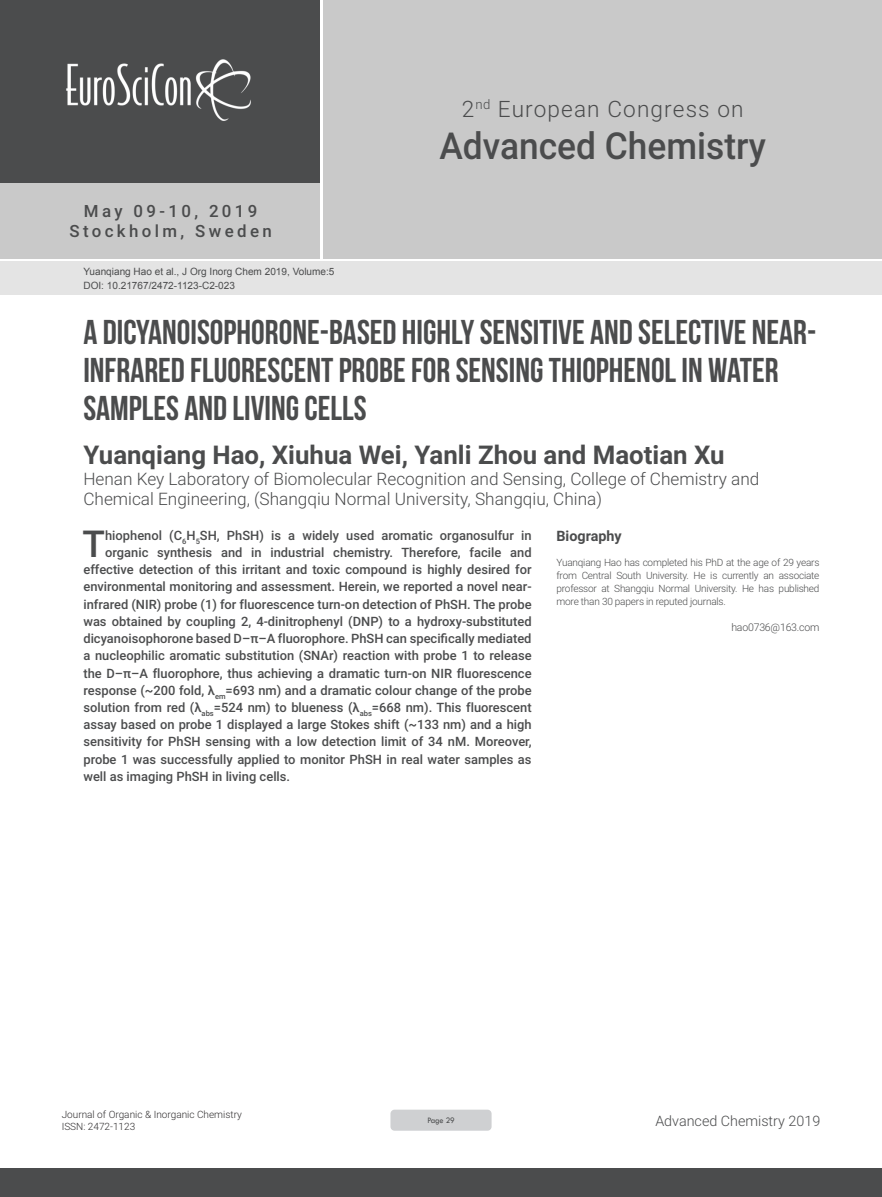
<style>
.page{position:relative;width:882px;height:1197px;background:#fff}
.page>*{position:absolute;margin:0;border:0;box-sizing:border-box;transform-origin:0 0}
.Abstract{font:500 37.1px "Roboto";color:#4b4c4d;scale:.95 1}
.Abstract-2{font:500 37.1px "Roboto";color:#4b4c4d}
.t1{font:34.48px/37.8px "Bebas Neue";color:#4b4c4d}
.t2{font:700 25.9px "Roboto";color:#4b4c4d}
.t3{font:300 22.57px "Roboto";letter-spacing:.05em;color:#4b4c4d}
.t4{font:300 17.15px/20.7px "Roboto";color:#4b4c4d}
.t5{font:500 16.8px/20.3px "Roboto";letter-spacing:.2em;color:#4b4c4d;text-align:center}
.t6{font:300 14.35px "Roboto";color:#4b4c4d}
.Bio_Heading{font:700 14.35px "Roboto";color:#4b4c4d}
.Abstract-3{font:500 12.95px "Roboto";color:#4b4c4d}
.Biography{font:300 10.5px "Roboto";letter-spacing:-.02em;color:#4b4c4d}
.Biography-2{font:300 9.97px/13px "Roboto";letter-spacing:-.02em;color:#4b4c4d;text-align:justify}
.t7{font:9.97px "Arial";color:#4b4c4d}
.t8{font:300 9.97px/12.1px "Roboto";color:#312f30}
.t9{font:8.58px "Tw Cen";letter-spacing:-.02em;color:#4b4c4d;scale:.95 1}
</style>
<div class="page">
<div style="left:0;top:0;width:319px;height:183px;background:#4b4c4d"></div>
<div style="left:1px;top:183px;width:319px;height:76px;background:#c9c9c9"></div>
<div style="left:323px;top:0;width:559px;height:259px;background:#c9c9c9"></div>
<img style="left:66px;top:59px;width:185px;height:62px">
<div style="left:0;top:1168px;width:882px;height:29px;background:#4b4c4d"></div>
<div style="left:1px;top:261px;width:881px;height:33px;background:#e4e4e4"></div>
<div style="left:390px;top:1110px;width:102px;height:21px;background:#cfd0d2;border-radius:4px"></div>
<p class="t5" style="left:70px;top:200px;width:204px">May 09-10, 2019<br>Stockholm, Sweden</p>
<p class="t7" style="left:83px;top:265px;width:253px">Yuanqiang Hao et al., J Org Inorg Chem 2019, Volume:5</p>
<p class="t7" style="left:83px;top:279px;width:153px">DOI: 10.21767/2472-1123-C2-023</p>
<h3 class="t3" style="left:462px;top:93px;width:283px">2<sup>nd</sup> European Congress on</h3>
<h1 class="Abstract" style="left:439px;top:120px;width:345px">Advanced Chemistry</h1>
<p class="t1" style="left:83px;top:313px;width:735px">A DICYANOISOPHORONE-BASED HIGHLY SENSITIVE AND SELECTIVE NEAR-<br>INFRARED FLUORESCENT PROBE FOR SENSING THIOPHENOL IN WATER<br>SAMPLES AND LIVING CELLS</p>
<p class="t2" style="left:83px;top:437px;width:643px">Yuanqiang Hao, Xiuhua Wei, Yanli Zhou and Maotian Xu</p>
<p class="t4" style="left:83px;top:468px;width:677px">Henan Key Laboratory of Biomolecular Recognition and Sensing, College of Chemistry and<br>Chemical Engineering, (Shangqiu Normal University, Shangqiu, China)</p>
<p class="Abstract-2" style="left:83px;top:518px;width:24px">T</p>
<p class="Abstract-3" style="left:105px;top:526px;width:428px">hiophenol (C<sub>6</sub>H<sub>5</sub>SH, PhSH) is a widely used aromatic organosulfur in</p>
<p class="Abstract-3" style="left:105px;top:543px;width:428px">organic synthesis and in industrial chemistry. Therefore, facile and</p>
<p class="Abstract-3" style="left:83px;top:561px;width:450px">effective detection of this irritant and toxic compound is highly desired for</p>
<p class="Abstract-3" style="left:83px;top:578px;width:450px">environmental monitoring and assessment. Herein, we reported a novel near-</p>
<p class="Abstract-3" style="left:83px;top:595px;width:450px">infrared (NIR) probe (1) for fluorescence turn-on detection of PhSH. The probe</p>
<p class="Abstract-3" style="left:83px;top:612px;width:450px">was obtained by coupling 2, 4-dinitrophenyl (DNP) to a hydroxy-substituted</p>
<p class="Abstract-3" style="left:83px;top:629px;width:450px">dicyanoisophorone based D–π–A fluorophore. PhSH can specifically mediated</p>
<p class="Abstract-3" style="left:83px;top:647px;width:450px">a nucleophilic aromatic substitution (SNAr) reaction with probe 1 to release</p>
<p class="Abstract-3" style="left:83px;top:664px;width:450px">the D–π–A fluorophore, thus achieving a dramatic turn-on NIR fluorescence</p>
<p class="Abstract-3" style="left:83px;top:681px;width:450px">response (~200 fold, λ<sub>em</sub>=693 nm) and a dramatic colour change of the probe</p>
<p class="Abstract-3" style="left:83px;top:698px;width:450px">solution from red (λ<sub>abs</sub>=524 nm) to blueness (λ<sub>abs</sub>=668 nm). This fluorescent</p>
<p class="Abstract-3" style="left:83px;top:715px;width:450px">assay based on probe 1 displayed a large Stokes shift (~133 nm) and a high</p>
<p class="Abstract-3" style="left:83px;top:733px;width:450px">sensitivity for PhSH sensing with a low detection limit of 34 nM. Moreover,</p>
<p class="Abstract-3" style="left:83px;top:750px;width:450px">probe 1 was successfully applied to monitor PhSH in real water samples as</p>
<p class="Abstract-3" style="left:83px;top:767px;width:208px">well as imaging PhSH in living cells.</p>
<p class="Bio_Heading" style="left:557px;top:526px;width:67px">Biography</p>
<p class="Biography-2" style="left:557px;top:556px;width:265px">Yuanqiang Hao has completed his PhD at the age of 29 years from Central South University. He is currently an associate professor at Shangqiu Normal University. He has published more than 30 papers in reputed journals.</p>
<p class="Biography" style="left:731px;top:620px;width:90px">hao0736@163.com</p>
<p class="t8" style="left:62px;top:1108px;width:182px">Journal of Organic &amp; Inorganic Chemistry<br>ISSN: 2472-1123</p>
<p class="t6" style="left:655px;top:1110px;width:166px">Advanced Chemistry 2019</p>
<p class="t9" style="left:427px;top:1115px;width:30px">Page 29</p>
</div>
